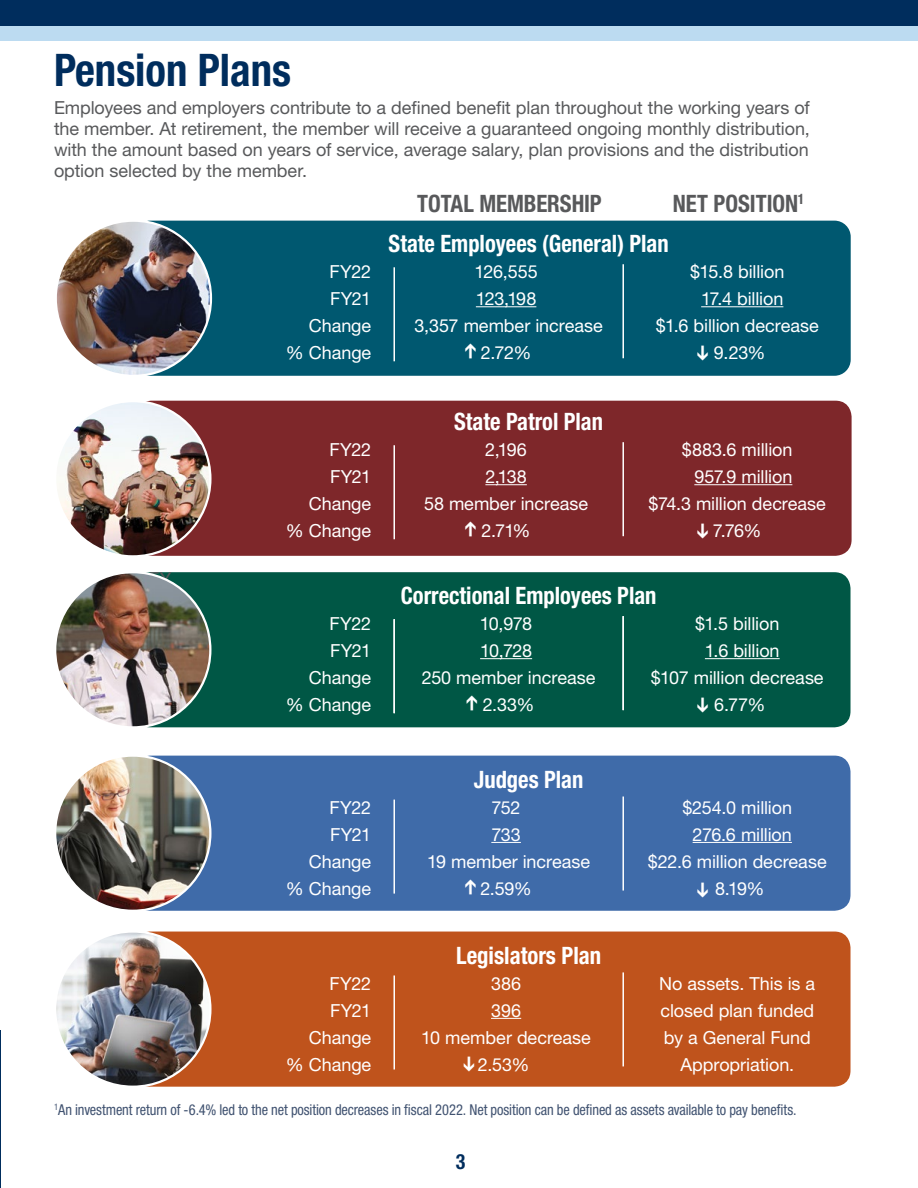
<style>
.page{position:relative;width:918px;height:1188px;background:#fff}
.page>*{position:absolute;margin:0;border:0;box-sizing:border-box;transform-origin:0 0}
.t1{font:700 condensed 45px "Helvetica Neue LT Std";color:#002d5d;scale:.95 1}
.t2{font:700 condensed 24px "Helvetica Neue LT Std";color:#fff;scale:.94 1}
.t3{font:700 condensed 24px "Helvetica Neue LT Std";color:#58595b;scale:.95 1}
.t4{font:700 condensed 24px "Helvetica Neue LT Std";color:#fff;scale:.95 1}
.t5{font:700 condensed 21px "Helvetica Neue LT Std";color:#002d5d;scale:.95 1}
.t6{font:18px "Helvetica Neue LT Std";letter-spacing:-.005em;color:#fff}
.Body_Copy{font:18px/21px "Helvetica Neue LT Std";letter-spacing:-.005em;color:#58595b;text-align:justify}
.t7{font:condensed 15px "Helvetica Neue LT Std";letter-spacing:-.005em;color:#415371;scale:.96 1}
</style>
<div class="page">
<hr style="left:917px;top:1030px;width:1px;height:158px;background:#002d5d">
<div style="left:135px;top:401px;width:717px;height:155px;background:#7e272a;border-radius:16px"></div>
<div style="left:134px;top:756px;width:717px;height:155px;background:#3f6ba9;border-radius:16px"></div>
<div style="left:134px;top:932px;width:717px;height:155px;background:#bf531c;border-radius:16px"></div>
<div style="left:134px;top:572px;width:717px;height:155px;background:#005745;border-radius:16px"></div>
<div style="left:134px;top:221px;width:717px;height:155px;background:#005870;border-radius:16px"></div>
<hr style="left:622px;top:264px;width:2px;height:94px;background:#fff">
<hr style="left:393px;top:267px;width:2px;height:94px;background:#fff">
<hr style="left:622px;top:442px;width:2px;height:94px;background:#fff">
<hr style="left:393px;top:445px;width:2px;height:94px;background:#fff">
<hr style="left:622px;top:616px;width:2px;height:94px;background:#fff">
<hr style="left:393px;top:619px;width:2px;height:94px;background:#fff">
<hr style="left:622px;top:797px;width:2px;height:94px;background:#fff">
<hr style="left:393px;top:800px;width:2px;height:94px;background:#fff">
<hr style="left:622px;top:972px;width:2px;height:94px;background:#fff">
<hr style="left:393px;top:975px;width:2px;height:95px;background:#fff">
<img style="left:55px;top:401px;width:155px;height:155px;border-radius:78px">
<img style="left:55px;top:932px;width:155px;height:155px;border-radius:78px">
<img style="left:55px;top:572px;width:155px;height:155px;border-radius:78px">
<img style="left:55px;top:756px;width:155px;height:155px;border-radius:78px">
<img style="left:56px;top:221px;width:155px;height:155px;border-radius:78px">
<hr style="left:0;top:1030px;width:1px;height:158px;background:#002d5d">
<hr style="left:476px;top:306px;width:60px;height:1px;background:#fff">
<hr style="left:701px;top:306px;width:82px;height:1px;background:#fff">
<hr style="left:485px;top:484px;width:42px;height:1px;background:#fff">
<hr style="left:694px;top:484px;width:98px;height:1px;background:#fff">
<hr style="left:491px;top:842px;width:30px;height:1px;background:#fff">
<hr style="left:693px;top:842px;width:99px;height:1px;background:#fff">
<hr style="left:491px;top:1018px;width:30px;height:1px;background:#fff">
<hr style="left:480px;top:658px;width:52px;height:1px;background:#fff">
<hr style="left:705px;top:658px;width:75px;height:1px;background:#fff">
<div style="left:0;top:0;width:918px;height:40px;background:#bcdbf1"></div>
<div style="left:0;top:0;width:918px;height:26px;background:#002d5d"></div>
<h1 class="t1" style="left:54px;top:43px;width:251px">Pension Plans</h1>
<p class="Body_Copy" style="left:54px;top:97px;width:757px">Employees and employers contribute to a defined benefit plan throughout the working years of the member. At retirement, the member will receive a guaranteed ongoing monthly distribution, with the amount based on years of service, average salary, plan provisions and the distribution option selected by the member.</p>
<p class="t3" style="left:673px;top:189px;width:140px">NET POSITION<sup>1</sup></p>
<p class="t3" style="left:417px;top:189px;width:196px">TOTAL MEMBERSHIP</p>
<p class="t2" style="left:389px;top:229px;width:299px">State Employees (General) Plan</p>
<p class="t6" style="left:330px;top:261px;width:43px">FY22</p>
<p class="t6" style="left:475px;top:261px;width:65px">126,555</p>
<p class="t6" style="left:690px;top:261px;width:96px">$15.8 billion</p>
<p class="t6" style="left:330px;top:288px;width:43px">FY21</p>
<p class="t6" style="left:476px;top:288px;width:62px">123,198</p>
<p class="t6" style="left:701px;top:288px;width:84px">17.4 billion</p>
<p class="t6" style="left:309px;top:315px;width:64px">Change</p>
<p class="t6" style="left:415px;top:315px;width:190px">3,357 member increase</p>
<p class="t6" style="left:656px;top:315px;width:165px">$1.6 billion decrease</p>
<p class="t6" style="left:286px;top:342px;width:87px">% Change</p>
<p class="t6" style="left:481px;top:342px;width:52px">2.72%</p>
<p class="t6" style="left:714px;top:342px;width:53px">9.23%</p>
<p class="t2" style="left:454px;top:407px;width:160px">State Patrol Plan</p>
<p class="Body_Copy" style="left:149px;top:568px;width:24px">FY</p>
<p class="t6" style="left:330px;top:439px;width:43px">FY22</p>
<p class="t6" style="left:485px;top:439px;width:43px">2,196</p>
<p class="t6" style="left:682px;top:439px;width:112px">$883.6 million</p>
<p class="t6" style="left:330px;top:466px;width:43px">FY21</p>
<p class="t6" style="left:485px;top:466px;width:43px">2,138</p>
<p class="t6" style="left:694px;top:466px;width:100px">957.9 million</p>
<p class="t6" style="left:309px;top:493px;width:64px">Change</p>
<p class="t6" style="left:424px;top:493px;width:166px">58 member increase</p>
<p class="t6" style="left:649px;top:493px;width:179px">$74.3 million decrease</p>
<p class="t6" style="left:286px;top:520px;width:87px">% Change</p>
<p class="t6" style="left:482px;top:520px;width:51px">2.71%</p>
<p class="t6" style="left:713px;top:520px;width:50px">7.76%</p>
<p class="t2" style="left:401px;top:581px;width:274px">Correctional Employees Plan</p>
<p class="t6" style="left:330px;top:613px;width:43px">FY22</p>
<p class="t6" style="left:480px;top:613px;width:54px">10,978</p>
<p class="t6" style="left:695px;top:613px;width:86px">$1.5 billion</p>
<p class="t6" style="left:330px;top:640px;width:43px">FY21</p>
<p class="t6" style="left:480px;top:640px;width:54px">10,728</p>
<p class="t6" style="left:705px;top:640px;width:76px">1.6 billion</p>
<p class="t6" style="left:309px;top:667px;width:64px">Change</p>
<p class="t6" style="left:422px;top:667px;width:175px">250 member increase</p>
<p class="t6" style="left:651px;top:667px;width:174px">$107 million decrease</p>
<p class="t6" style="left:286px;top:694px;width:87px">% Change</p>
<p class="t6" style="left:483px;top:694px;width:53px">2.33%</p>
<p class="t6" style="left:714px;top:694px;width:53px">6.77%</p>
<p class="t2" style="left:474px;top:765px;width:118px">Judges Plan</p>
<p class="t6" style="left:330px;top:797px;width:43px">FY22</p>
<p class="t6" style="left:492px;top:797px;width:30px">752</p>
<p class="t6" style="left:682px;top:797px;width:111px">$254.0 million</p>
<p class="t6" style="left:330px;top:824px;width:43px">FY21</p>
<p class="t6" style="left:491px;top:824px;width:31px">733</p>
<p class="t6" style="left:693px;top:824px;width:101px">276.6 million</p>
<p class="t6" style="left:309px;top:851px;width:64px">Change</p>
<p class="t6" style="left:427px;top:851px;width:165px">19 member increase</p>
<p class="t6" style="left:648px;top:851px;width:180px">$22.6 million decrease</p>
<p class="t6" style="left:286px;top:878px;width:87px">% Change</p>
<p class="t6" style="left:480px;top:878px;width:53px">2.59%</p>
<p class="t6" style="left:715px;top:878px;width:51px">8.19%</p>
<p class="t4" style="left:456px;top:941px;width:154px">Legislators Plan</p>
<p class="t6" style="left:330px;top:972px;width:43px">FY22</p>
<p class="t6" style="left:491px;top:972px;width:32px">386</p>
<p class="t6" style="left:659px;top:972px;width:158px">No assets. This is a</p>
<p class="t6" style="left:330px;top:999px;width:43px">FY21</p>
<p class="t6" style="left:491px;top:999px;width:32px">396</p>
<p class="t6" style="left:660px;top:999px;width:155px">closed plan funded</p>
<p class="t6" style="left:309px;top:1026px;width:64px">Change</p>
<p class="t6" style="left:421px;top:1026px;width:171px">10 member decrease</p>
<p class="t6" style="left:664px;top:1026px;width:149px">by a General Fund</p>
<p class="t6" style="left:286px;top:1053px;width:87px">% Change</p>
<p class="t6" style="left:478px;top:1053px;width:53px">2.53%</p>
<p class="t6" style="left:680px;top:1053px;width:115px">Appropriation.</p>
<p class="t7" style="left:54px;top:1101px;width:775px"><sup>1</sup>An investment return of -6.4% led to the net position decreases in fiscal 2022. Net position can be defined as assets available to pay benefits.</p>
<p class="t5" style="left:456px;top:1149px;width:12px">3</p>
</div>
